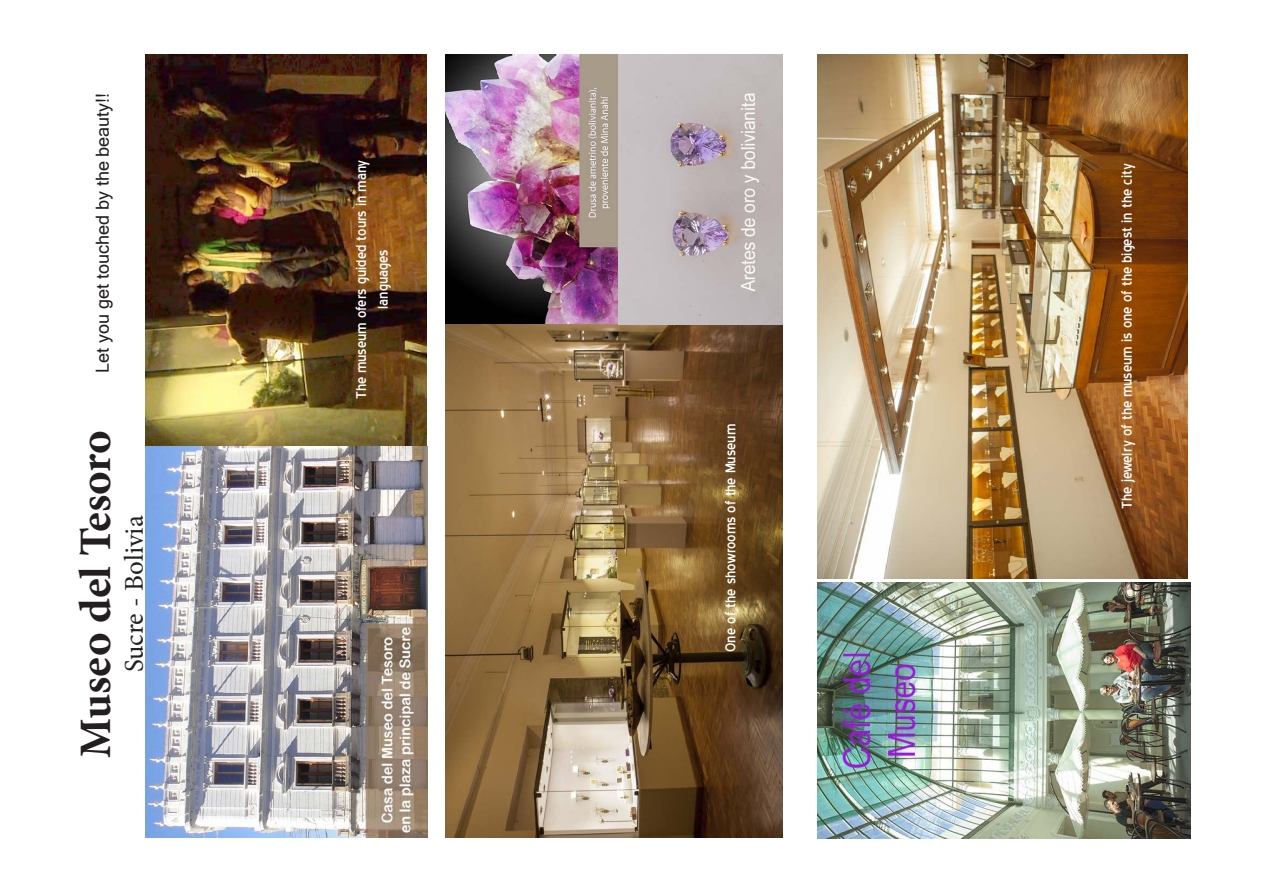
<style>
.page{position:relative;width:1263px;height:893px;background:#fff}
.page>*{position:absolute;margin:0;border:0;box-sizing:border-box;transform-origin:0 0}
.t1{font:700 45px "Minion Pro";color:#231f20}
.t2{font:27px "Minion Pro";color:#231f20}
.t3{font:18px/21.6px "Blue Highway";color:#fff;text-align:center}
.t4{font:18px "Microsoft Sans Serif";color:#231f20}
</style>
<div class="page">
<img style="left:818px;top:582px;width:373px;height:257px">
<img style="left:818px;top:54px;width:370px;height:524px">
<img style="left:445px;top:54px;width:337px;height:784px">
<img style="left:145px;top:54px;width:282px;height:784px">
<p class="t4" style="left:91px;top:373px;width:281px;rotate:-90deg">Let you get touched by the beauty!!</p>
<p class="t1" style="left:64px;top:758px;width:329px;rotate:-90deg">Museo del Tesoro</p>
<p class="t2" style="left:116px;top:672px;width:158px;rotate:-90deg">Sucre - Bolivia</p>
<p class="t3" style="left:351px;top:399px;width:241px;rotate:-90deg">The museum ofers guided tours in many languages</p>
<p class="t3" style="left:1116px;top:509px;width:347px;rotate:-90deg">The jewelry of the museum is one of the bigest in the city</p>
<p class="t3" style="left:720px;top:652px;width:230px;rotate:-90deg">One of the showrooms of the Museum</p>
</div>
